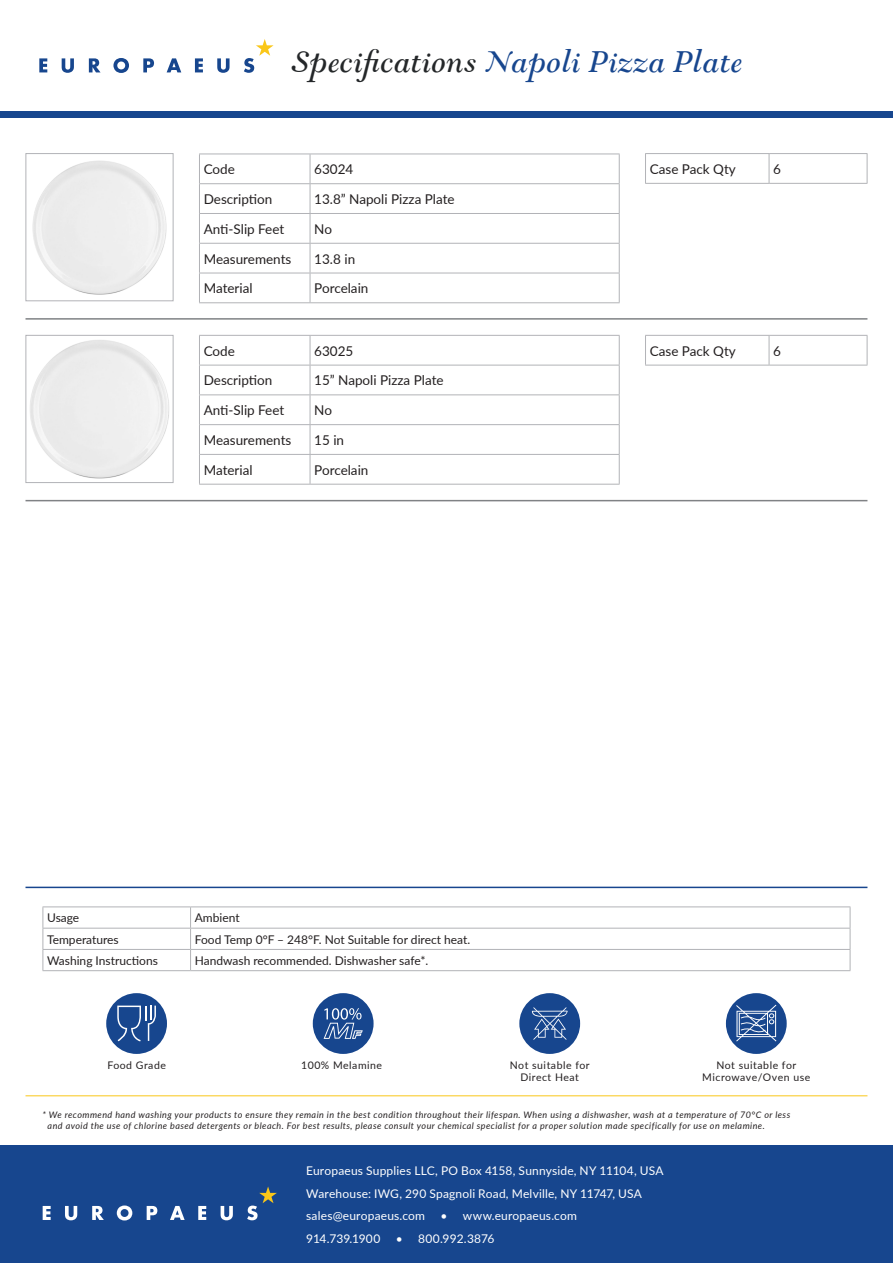
<style>
.page{position:relative;width:893px;height:1263px;background:#fff}
.page>*{position:absolute;margin:0;border:0;box-sizing:border-box;transform-origin:0 0}
.t1{font:36px "Goudy Modern MT talic";color:#17468e}
.t2{font:13.5px "Lato";color:#231f20}
.t3{font:12px/22.5px "Lato";letter-spacing:.015em;color:#fff}
.t4{font:12px "Lato";color:#231f20}
.t5{font:12px "Lato";letter-spacing:-.005em;color:#fff}
.t6{font:10.5px "Lato";letter-spacing:.05em;color:#231f20}
.t7{font:italic 9px "Lato";letter-spacing:.05em;color:#231f20}
.s1{color:#242729}
</style>
<div class="page">
<img style="left:30px;top:340px;width:139px;height:139px">
<div style="left:26px;top:335px;width:147px;height:148px;border:1px solid #b2b3b7"></div>
<img style="left:32px;top:160px;width:135px;height:135px">
<div style="left:26px;top:153px;width:147px;height:148px;border:1px solid #b2b3b7"></div>
<hr style="left:199px;top:335px;width:111px;height:1px;background:#b2b3b7">
<hr style="left:310px;top:335px;width:310px;height:1px;background:#b2b3b7">
<hr style="left:199px;top:365px;width:111px;height:1px;background:#b2b3b7">
<hr style="left:310px;top:365px;width:310px;height:1px;background:#b2b3b7">
<hr style="left:199px;top:394px;width:111px;height:1px;background:#b2b3b7">
<hr style="left:310px;top:394px;width:310px;height:1px;background:#b2b3b7">
<hr style="left:199px;top:424px;width:111px;height:1px;background:#b2b3b7">
<hr style="left:310px;top:424px;width:310px;height:1px;background:#b2b3b7">
<hr style="left:199px;top:454px;width:111px;height:1px;background:#b2b3b7">
<svg style="left:199px;top:336px;width:1px;height:148px"></svg>
<hr style="left:310px;top:454px;width:310px;height:1px;background:#b2b3b7">
<svg style="left:310px;top:336px;width:1px;height:148px"></svg>
<svg style="left:619px;top:336px;width:1px;height:148px"></svg>
<hr style="left:199px;top:484px;width:111px;height:1px;background:#b2b3b7">
<hr style="left:310px;top:484px;width:310px;height:1px;background:#b2b3b7">
<hr style="left:199px;top:154px;width:111px;height:1px;background:#b2b3b7">
<hr style="left:310px;top:154px;width:310px;height:1px;background:#b2b3b7">
<hr style="left:199px;top:183px;width:111px;height:1px;background:#b2b3b7">
<hr style="left:310px;top:183px;width:310px;height:1px;background:#b2b3b7">
<hr style="left:199px;top:213px;width:111px;height:1px;background:#b2b3b7">
<hr style="left:310px;top:213px;width:310px;height:1px;background:#b2b3b7">
<hr style="left:199px;top:243px;width:111px;height:1px;background:#b2b3b7">
<hr style="left:310px;top:243px;width:310px;height:1px;background:#b2b3b7">
<hr style="left:199px;top:273px;width:111px;height:1px;background:#b2b3b7">
<svg style="left:199px;top:154px;width:1px;height:148px"></svg>
<hr style="left:310px;top:273px;width:310px;height:1px;background:#b2b3b7">
<svg style="left:310px;top:154px;width:1px;height:148px"></svg>
<svg style="left:619px;top:154px;width:1px;height:148px"></svg>
<hr style="left:199px;top:302px;width:111px;height:1px;background:#b2b3b7">
<hr style="left:310px;top:302px;width:310px;height:1px;background:#b2b3b7">
<hr style="left:645px;top:335px;width:124px;height:1px;background:#b2b3b7">
<svg style="left:645px;top:336px;width:1px;height:29px"></svg>
<hr style="left:769px;top:335px;width:98px;height:1px;background:#b2b3b7">
<svg style="left:769px;top:336px;width:1px;height:29px"></svg>
<svg style="left:867px;top:336px;width:1px;height:29px"></svg>
<hr style="left:645px;top:365px;width:124px;height:1px;background:#b2b3b7">
<hr style="left:769px;top:365px;width:98px;height:1px;background:#b2b3b7">
<hr style="left:645px;top:153px;width:124px;height:1px;background:#b2b3b7">
<svg style="left:645px;top:154px;width:1px;height:29px"></svg>
<hr style="left:769px;top:153px;width:98px;height:1px;background:#b2b3b7">
<svg style="left:769px;top:154px;width:1px;height:29px"></svg>
<svg style="left:867px;top:154px;width:1px;height:29px"></svg>
<hr style="left:645px;top:183px;width:124px;height:1px;background:#b2b3b7">
<hr style="left:769px;top:183px;width:98px;height:1px;background:#b2b3b7">
<hr style="left:26px;top:318px;width:841px;height:2px;background:#808285">
<hr style="left:26px;top:500px;width:841px;height:1px;background:#808285">
<hr style="left:26px;top:887px;width:841px;height:1px;background:#17468e">
<hr style="left:43px;top:906px;width:148px;height:1px;background:#b2b3b7">
<hr style="left:191px;top:906px;width:659px;height:1px;background:#b2b3b7">
<hr style="left:43px;top:928px;width:148px;height:1px;background:#b2b3b7">
<hr style="left:191px;top:928px;width:659px;height:1px;background:#b2b3b7">
<hr style="left:43px;top:949px;width:148px;height:1px;background:#b2b3b7">
<svg style="left:43px;top:907px;width:1px;height:63px"></svg>
<hr style="left:191px;top:949px;width:659px;height:1px;background:#b2b3b7">
<svg style="left:190px;top:907px;width:1px;height:63px"></svg>
<svg style="left:850px;top:907px;width:1px;height:63px"></svg>
<hr style="left:43px;top:970px;width:148px;height:1px;background:#b2b3b7">
<hr style="left:191px;top:970px;width:659px;height:1px;background:#b2b3b7">
<hr style="left:26px;top:1095px;width:841px;height:1px;background:#fac719">
<div style="left:106px;top:993px;width:61px;height:61px;background:#17468e;border-radius:50%"></div>
<svg style="left:117px;top:1005px;width:39px;height:36px"></svg>
<div style="left:519px;top:993px;width:61px;height:61px;background:#17468e;border-radius:50%"></div>
<svg style="left:532px;top:1007px;width:36px;height:33px"></svg>
<div style="left:313px;top:993px;width:61px;height:61px;background:#17468e;border-radius:50%"></div>
<svg style="left:324px;top:1008px;width:39px;height:31px"></svg>
<div style="left:726px;top:993px;width:61px;height:61px;background:#17468e;border-radius:50%"></div>
<svg style="left:736px;top:1005px;width:40px;height:36px"></svg>
<div style="left:0;top:1145px;width:893px;height:118px;background:#17468e"></div>
<svg style="left:43px;top:1206px;width:8px;height:14px"></svg>
<svg style="left:65px;top:1206px;width:12px;height:14px"></svg>
<svg style="left:92px;top:1206px;width:12px;height:14px"></svg>
<svg style="left:117px;top:1205px;width:15px;height:15px"></svg>
<svg style="left:147px;top:1206px;width:10px;height:14px"></svg>
<svg style="left:170px;top:1206px;width:15px;height:14px"></svg>
<svg style="left:198px;top:1206px;width:8px;height:14px"></svg>
<svg style="left:221px;top:1206px;width:12px;height:14px"></svg>
<svg style="left:247px;top:1186px;width:30px;height:34px"></svg>
<div style="left:0;top:111px;width:893px;height:7px;background:#17468e"></div>
<svg style="left:39px;top:58px;width:8px;height:14px"></svg>
<svg style="left:62px;top:58px;width:12px;height:15px"></svg>
<svg style="left:89px;top:58px;width:11px;height:14px"></svg>
<svg style="left:113px;top:58px;width:16px;height:15px"></svg>
<svg style="left:143px;top:58px;width:11px;height:14px"></svg>
<svg style="left:167px;top:58px;width:14px;height:14px"></svg>
<svg style="left:195px;top:58px;width:8px;height:14px"></svg>
<svg style="left:217px;top:58px;width:13px;height:15px"></svg>
<svg style="left:244px;top:39px;width:30px;height:34px"></svg>
<p class="t1" style="left:290px;top:42px;width:453px"><span class="s1">Specifications</span> Napoli Pizza Plate</p>
<p class="t2" style="left:204px;top:160px;width:33px">Code</p>
<p class="t2" style="left:314px;top:160px;width:41px">63024</p>
<p class="t2" style="left:204px;top:189px;width:70px">Description</p>
<p class="t2" style="left:314px;top:189px;width:142px">13.8” Napoli Pizza Plate</p>
<p class="t2" style="left:204px;top:219px;width:82px">Anti-Slip Feet</p>
<p class="t2" style="left:314px;top:219px;width:19px">No</p>
<p class="t2" style="left:204px;top:249px;width:89px">Measurements</p>
<p class="t2" style="left:314px;top:249px;width:42px">13.8 in</p>
<p class="t2" style="left:204px;top:279px;width:50px">Material</p>
<p class="t2" style="left:314px;top:279px;width:56px">Porcelain</p>
<p class="t2" style="left:204px;top:341px;width:33px">Code</p>
<p class="t2" style="left:314px;top:341px;width:41px">63025</p>
<p class="t2" style="left:204px;top:371px;width:70px">Description</p>
<p class="t2" style="left:314px;top:371px;width:131px">15” Napoli Pizza Plate</p>
<p class="t2" style="left:204px;top:401px;width:82px">Anti-Slip Feet</p>
<p class="t2" style="left:314px;top:401px;width:19px">No</p>
<p class="t2" style="left:204px;top:430px;width:89px">Measurements</p>
<p class="t2" style="left:314px;top:430px;width:31px">15 in</p>
<p class="t2" style="left:204px;top:460px;width:50px">Material</p>
<p class="t2" style="left:314px;top:460px;width:56px">Porcelain</p>
<p class="t4" style="left:47px;top:909px;width:34px">Usage</p>
<p class="t4" style="left:195px;top:909px;width:46px">Ambient</p>
<p class="t4" style="left:47px;top:931px;width:73px">Temperatures</p>
<p class="t4" style="left:195px;top:931px;width:277px">Food Temp 0°F – 248°F. Not Suitable for direct heat.</p>
<p class="t4" style="left:47px;top:952px;width:112px">Washing Instructions</p>
<p class="t4" style="left:195px;top:952px;width:235px">Handwash recommended. Dishwasher safe*.</p>
<p class="t2" style="left:650px;top:159px;width:88px">Case Pack Qty</p>
<p class="t2" style="left:773px;top:159px;width:9px">6</p>
<p class="t2" style="left:650px;top:341px;width:88px">Case Pack Qty</p>
<p class="t2" style="left:773px;top:341px;width:9px">6</p>
<p class="t6" style="left:107px;top:1057px;width:60px">Food Grade</p>
<p class="t6" style="left:510px;top:1057px;width:81px">Not suitable for</p>
<p class="t6" style="left:520px;top:1070px;width:60px">Direct Heat</p>
<p class="t6" style="left:301px;top:1057px;width:83px">100% Melamine</p>
<p class="t6" style="left:716px;top:1057px;width:81px">Not suitable for</p>
<p class="t6" style="left:702px;top:1070px;width:110px">Microwave/Oven use</p>
<p class="t7" style="left:43px;top:1109px;width:749px">* We recommend hand washing your products to ensure they remain in the best condition throughout their lifespan. When using a dishwasher, wash at a temperature of 70°C or less</p>
<p class="t7" style="left:48px;top:1119px;width:719px">and avoid the use of chlorine based detergents or bleach. For best results, please consult your chemical specialist for a proper solution made specifically for use on melamine.</p>
<h3 class="t3" style="left:306px;top:1159px;width:359px">Europaeus Supplies LLC, PO Box 4158, Sunnyside, NY 11104, USA<br>Warehouse: IWG, 290 Spagnoli Road, Melville, NY 11747, USA sales@europaeus.com</h3>
<h3 class="t3" style="left:440px;top:1204px;width:138px">• www.europaeus.com</h3>
<h3 class="t5" style="left:306px;top:1229px;width:76px">914.739.1900</h3>
<h3 class="t3" style="left:396px;top:1226px;width:100px">• 800.992.3876</h3>
</div>
